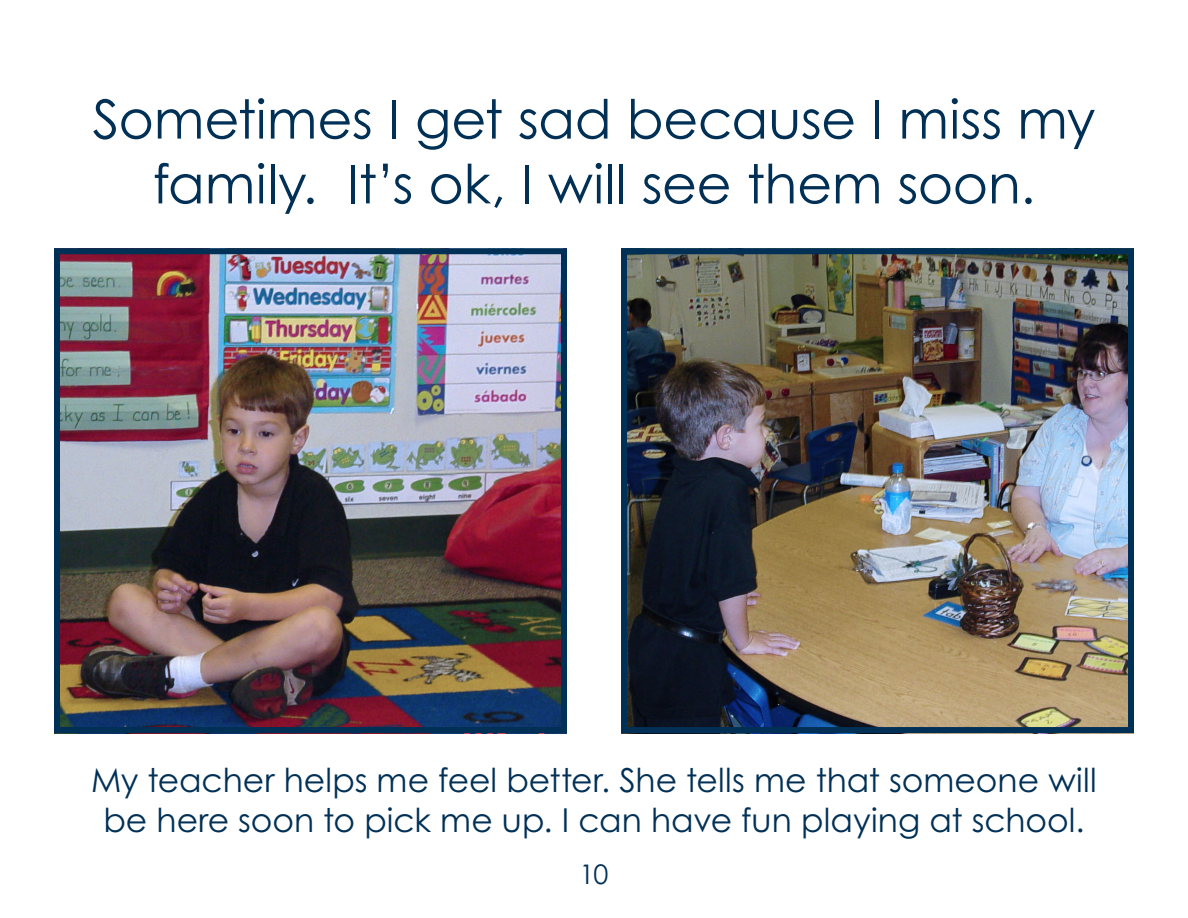
<style>
.page{position:relative;width:1188px;height:918px;background:#fff}
.page>*{position:absolute;margin:0;border:0;box-sizing:border-box;transform-origin:0 0}
.t1{font:54px/64.8px "Century Gothic Pro";letter-spacing:-.005em;color:#003056;text-align:center}
.body_small{font:33px/39.6px "Century Gothic Pro";color:#003056;text-align:center}
.t2{font:27px "Century Gothic Pro";color:#003056}
</style>
<div class="page">
<img style="left:61px;top:255px;width:499px;height:471px">
<div style="left:54px;top:248px;width:513px;height:485px;border:6px solid #003056"></div>
<img style="left:628px;top:255px;width:499px;height:471px">
<div style="left:621px;top:248px;width:513px;height:485px;border:6px solid #003056"></div>
<p class="t1" style="left:93px;top:86px;width:1004px">Sometimes I get sad because I miss my family. It’s ok, I will see them soon.</p>
<p class="body_small" style="left:91px;top:760px;width:1007px">My teacher helps me feel better. She tells me that someone will be here soon to pick me up. I can have fun playing at school.</p>
<p class="t2" style="left:580px;top:858px;width:30px">10</p>
</div>
